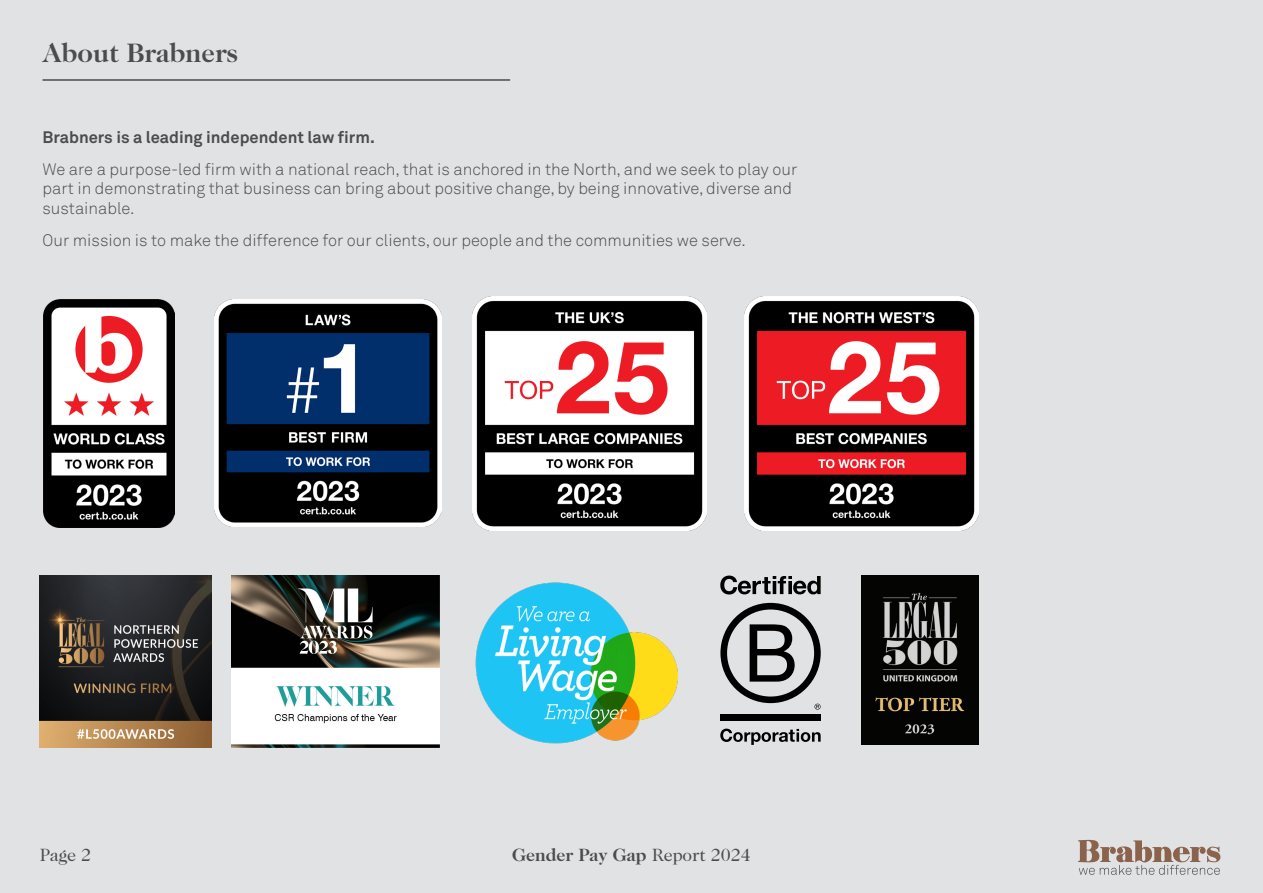
<style>
.page{position:relative;width:1263px;height:893px;background:#e1e2e4}
.page>*{position:absolute;margin:0;border:0;box-sizing:border-box;transform-origin:0 0}
.t1{font:700 27px "Caslon 224 Std";color:#4b4c4d}
.t2{font:700 18px "Caslon 224 Std";color:#4b4c4d}
.t3{font:18px "Caslon 224 Std";color:#4b4c4d}
.t4{font:300 16.5px/19.5px "Akkurat";color:#4b4c4d}
.t5{font:700 16.5px "Akkurat";color:#4b4c4d}
.s1{font-weight:400}
</style>
<div class="page">
<svg style="left:1078px;top:840px;width:142px;height:35px"></svg>
<hr style="left:43px;top:79px;width:467px;height:2px;background:#4b4c4d">
<img style="left:475px;top:582px;width:203px;height:162px">
<img style="left:232px;top:576px;width:208px;height:171px">
<div style="left:720px;top:714px;width:101px;height:6px;background:#000"></div>
<svg style="left:720px;top:603px;width:101px;height:107px"></svg>
<svg style="left:720px;top:576px;width:101px;height:18px"></svg>
<svg style="left:720px;top:729px;width:101px;height:16px"></svg>
<img style="left:214px;top:299px;width:228px;height:228px">
<img style="left:40px;top:576px;width:172px;height:171px">
<img style="left:472px;top:297px;width:234px;height:234px">
<img style="left:744px;top:297px;width:234px;height:234px">
<img style="left:43px;top:299px;width:131px;height:228px">
<img style="left:861px;top:576px;width:117px;height:169px">
<p class="t1" style="left:43px;top:37px;width:197px">About Brabners</p>
<p class="t5" style="left:43px;top:126px;width:334px">Brabners is a leading independent law firm.</p>
<p class="t4" style="left:43px;top:160px;width:756px">We are a purpose-led firm with a national reach, that is anchored in the North, and we seek to play our part in demonstrating that business can bring about positive change, by being innovative, diverse and sustainable.</p>
<p class="t4" style="left:43px;top:231px;width:705px">Our mission is to make the difference for our clients, our people and the communities we serve.</p>
<p class="t3" style="left:40px;top:845px;width:53px">Page 2</p>
<p class="t2" style="left:512px;top:845px;width:240px">Gender Pay Gap <span class="s1">Report 2024</span></p>
</div>
